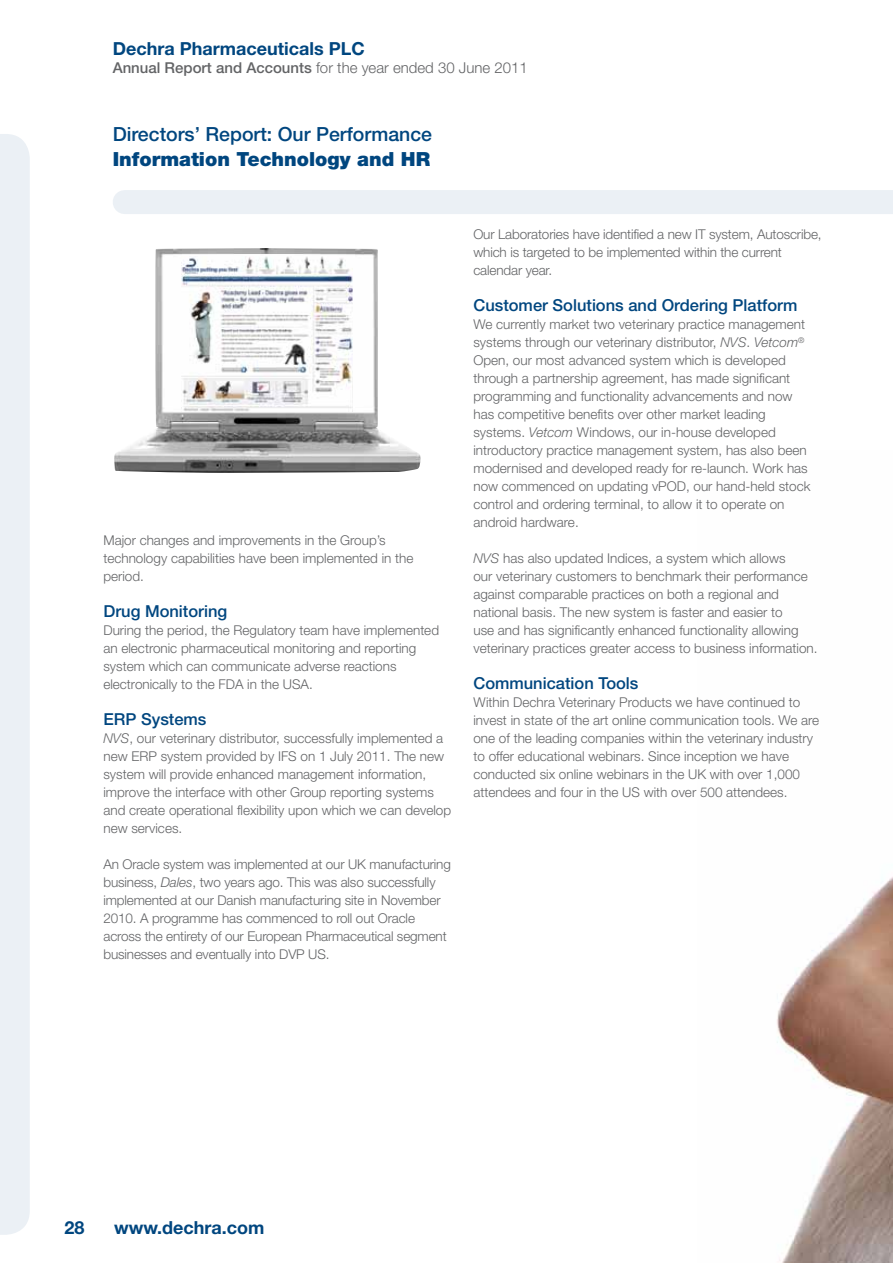
<style>
.page{position:relative;width:893px;height:1263px;background:#fff}
.page>*{position:absolute;margin:0;border:0;box-sizing:border-box;transform-origin:0 0}
.t1{font:500 19.5px "Helvetica Neue LT Std";color:#00467f}
.t2{font:900 19.5px "Helvetica Neue LT Std";color:#00467f}
.t3{font:700 18px "Helvetica Neue LT Std";color:#00467f}
.t4{font:500 16.5px "Helvetica Neue LT Std";color:#00467f}
.t5{font:300 15px "Helvetica Neue LT Std";color:#636466}
.t6{font:300 13.5px/18px "Helvetica Neue LT Std";color:#636466}
.s1{font-weight:500}
.s2{font-style:italic}
</style>
<div class="page">
<img style="left:777px;top:876px;width:116px;height:387px">
<div style="left:0;top:134px;width:30px;height:1101px;background:#ebf0f5"></div>
<div style="left:125px;top:190px;width:768px;height:24px;background:#ebf0f5"></div>
<img style="left:114px;top:248px;width:307px;height:225px">
<img style="left:182px;top:257px;width:170px;height:154px">
<h2 class="t3" style="left:113px;top:38px;width:253px">Dechra Pharmaceuticals PLC</h2>
<p class="t5" style="left:113px;top:59px;width:417px"><span class="s1">Annual Report and Accounts</span> for the year ended 30 June 2011</p>
<h1 class="t1" style="left:113px;top:122px;width:321px">Directors’ Report: Our Performance</h1>
<h1 class="t2" style="left:113px;top:148px;width:319px">Information Technology and HR</h1>
<p class="t6" style="left:103px;top:531px;width:312px">Major changes and improvements in the Group’s technology capabilities have been implemented in the period.</p>
<p class="t4" style="left:103px;top:601px;width:125px">Drug Monitoring</p>
<p class="t6" style="left:103px;top:621px;width:337px">During the period, the Regulatory team have implemented an electronic pharmaceutical monitoring and reporting system which can communicate adverse reactions electronically to the FDA in the USA.</p>
<p class="t4" style="left:103px;top:709px;width:105px">ERP Systems</p>
<p class="t6" style="left:103px;top:729px;width:349px"><span class="s2">NVS</span>, our veterinary distributor, successfully implemented a new ERP system provided by IFS on 1 July 2011. The new system will provide enhanced management information, improve the interface with other Group reporting systems and create operational flexibility upon which we can develop new services.</p>
<p class="t6" style="left:103px;top:855px;width:349px">An Oracle system was implemented at our UK manufacturing business, <span class="s2">Dales</span>, two years ago. This was also successfully implemented at our Danish manufacturing site in November 2010. A programme has commenced to roll out Oracle across the entirety of our European Pharmaceutical segment businesses and eventually into DVP US.</p>
<p class="t6" style="left:473px;top:225px;width:350px">Our Laboratories have identified a new IT system, Autoscribe, which is targeted to be implemented within the current calendar year.</p>
<p class="t4" style="left:473px;top:295px;width:325px">Customer Solutions and Ordering Platform</p>
<p class="t6" style="left:473px;top:315px;width:339px">We currently market two veterinary practice management systems through our veterinary distributor, <span class="s2">NVS</span>. <span class="s2">Vetcom</span><sup>® </sup>Open, our most advanced system which is developed through a partnership agreement, has made significant programming and functionality advancements and now has competitive benefits over other market leading systems. <span class="s2">Vetcom</span> Windows, our in-house developed introductory practice management system, has also been modernised and developed ready for re-launch. Work has now commenced on updating vPOD, our hand-held stock control and ordering terminal, to allow it to operate on android hardware.</p>
<p class="t6" style="left:473px;top:549px;width:346px"><span class="s2">NVS</span> has also updated Indices, a system which allows<br>our veterinary customers to benchmark their performance against comparable practices on both a regional and national basis. The new system is faster and easier to<br>use and has significantly enhanced functionality allowing veterinary practices greater access to business information.</p>
<p class="t4" style="left:473px;top:673px;width:167px">Communication Tools</p>
<p class="t6" style="left:473px;top:693px;width:347px">Within Dechra Veterinary Products we have continued to invest in state of the art online communication tools. We are one of the leading companies within the veterinary industry to offer educational webinars. Since inception we have conducted six online webinars in the UK with over 1,000 attendees and four in the US with over 500 attendees.</p>
<h2 class="t3" style="left:65px;top:1216px;width:22px">28</h2>
<h2 class="t3" style="left:114px;top:1216px;width:152px">www.dechra.com</h2>
</div>
